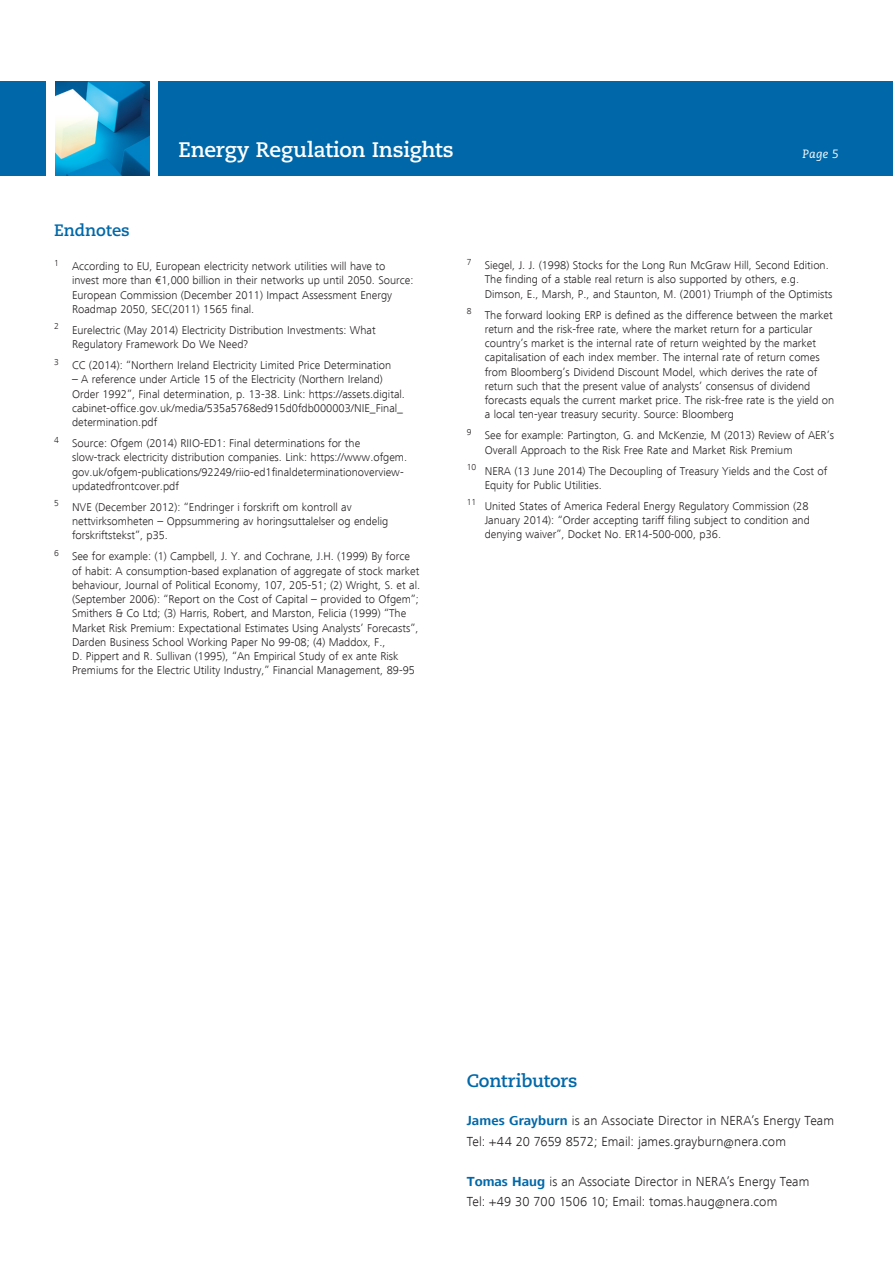
<style>
.page{position:relative;width:893px;height:1263px;background:#fff}
.page>*{position:absolute;margin:0;border:0;box-sizing:border-box;transform-origin:0 0}
.t1{font:700 21px "Caecilia";letter-spacing:-.01em;color:#fff}
.Text_9_5_13_no_space{font:700 18px "Caecilia";letter-spacing:-.005em;color:#0068a9}
.Heading_1{font:700 16.5px "Caecilia";color:#0068a9}
.Text_9_5_13_no_space-2{font:300 13.5px "Frutiger Next LT";letter-spacing:.005em;color:#231f20}
.Sidebar_Text{font:300 13.5px/20.2px "Frutiger Next LT";color:#231f20}
.t2{font:italic 12px "Caecilia";color:#fff}
.Endnote_text{font:300 11.7px/14.2px "Frutiger Next LT";color:#231f20}
.s1{font-weight:700;color:#0068a9}
</style>
<div class="page">
<img style="left:56px;top:82px;width:93px;height:94px">
<div style="left:159px;top:81px;width:734px;height:95px;background:#0068a9"></div>
<div style="left:0;top:81px;width:46px;height:95px;background:#0068a9"></div>
<h1 class="t1" style="left:178px;top:138px;width:277px">Energy Regulation Insights</h1>
<p class="t2" style="left:803px;top:147px;width:38px">Page 5</p>
<p class="Heading_1" style="left:54px;top:220px;width:77px">Endnotes</p>
<p class="Endnote_text" style="left:72px;top:259px;width:343px;text-indent:-18px"><sup>1</sup> According to EU, European electricity network utilities will have to invest more than €1,000 billion in their networks up until 2050. Source:<br>European Commission (December 2011) Impact Assessment Energy Roadmap 2050, SEC(2011) 1565 final.</p>
<p class="Endnote_text" style="left:72px;top:323px;width:305px;text-indent:-18px"><sup>2</sup> Eurelectric (May 2014) Electricity Distribution Investments: What<br>Regulatory Framework Do We Need?</p>
<p class="Endnote_text" style="left:54px;top:358px;width:339px"><sup>3</sup> CC (2014): “Northern Ireland Electricity Limited Price Determination</p>
<p class="Endnote_text" style="left:72px;top:372px;width:335px">– A reference under Article 15 of the Electricity (Northern Ireland)<br>Order 1992”, Final determination, p. 13-38. Link: https://assets.digital. cabinet-office.gov.uk/media/535a5768ed915d0fdb000003/NIE_Final_ determination.pdf</p>
<p class="Endnote_text" style="left:72px;top:436px;width:337px;text-indent:-18px"><sup>4</sup> Source: Ofgem (2014) RIIO-ED1: Final determinations for the slow-track electricity distribution companies. Link: https://www.ofgem. gov.uk/ofgem-publications/92249/riio-ed1finaldeterminationoverview&shy;updatedfrontcover.pdf</p>
<p class="Endnote_text" style="left:72px;top:500px;width:318px;text-indent:-18px"><sup>5</sup> NVE (December 2012): “Endringer i forskrift om kontroll av nettvirksomheten – Oppsummering av horingsuttalelser og endelig forskriftstekst”, p35.</p>
<p class="Endnote_text" style="left:72px;top:549px;width:350px;text-indent:-18px"><sup>6</sup> See for example: (1) Campbell, J. Y. and Cochrane, J.H. (1999) By force of habit: A consumption-based explanation of aggregate of stock market behaviour, Journal of Political Economy, 107, 205-51; (2) Wright, S. et al. (September 2006): “Report on the Cost of Capital – provided to Ofgem”; Smithers &amp; Co Ltd; (3) Harris, Robert, and Marston, Felicia (1999) “The Market Risk Premium: Expectational Estimates Using Analysts’ Forecasts”, Darden Business School Working Paper No 99-08; (4) Maddox, F.,<br>D. Pippert and R. Sullivan (1995), “An Empirical Study of ex ante Risk Premiums for the Electric Utility Industry,” Financial Management, 89-95</p>
<p class="Endnote_text" style="left:485px;top:258px;width:349px;text-indent:-18px"><sup>7</sup> Siegel, J. J. (1998) Stocks for the Long Run McGraw Hill, Second Edition.<br>The finding of a stable real return is also supported by others, e.g.<br>Dimson, E., Marsh, P., and Staunton, M. (2001) Triumph of the Optimists</p>
<p class="Endnote_text" style="left:485px;top:308px;width:351px;text-indent:-18px"><sup>8</sup> The forward looking ERP is defined as the difference between the market return and the risk-free rate, where the market return for a particular country’s market is the internal rate of return weighted by the market capitalisation of each index member. The internal rate of return comes from Bloomberg’s Dividend Discount Model, which derives the rate of return such that the present value of analysts’ consensus of dividend forecasts equals the current market price. The risk-free rate is the yield on a local ten-year treasury security. Source: Bloomberg</p>
<p class="Endnote_text" style="left:485px;top:428px;width:351px;text-indent:-18px"><sup>9</sup> See for example: Partington, G. and McKenzie, M (2013) Review of AER’s<br>Overall Approach to the Risk Free Rate and Market Risk Premium</p>
<p class="Endnote_text" style="left:485px;top:464px;width:344px;text-indent:-18px"><sup>10</sup> NERA (13 June 2014) The Decoupling of Treasury Yields and the Cost of<br>Equity for Public Utilities.</p>
<p class="Endnote_text" style="left:485px;top:499px;width:327px;text-align:justify;text-indent:-18px"><sup>11</sup> United States of America Federal Energy Regulatory Commission (28<br>January 2014): “Order accepting tariff filing subject to condition and denying waiver”, Docket No. ER14-500-000, p36.</p>
<p class="Text_9_5_13_no_space" style="left:467px;top:1070px;width:112px">Contributors</p>
<p class="Text_9_5_13_no_space-2" style="left:467px;top:1113px;width:369px"><span class="s1">James Grayburn</span> is an Associate Director in NERA’s Energy Team</p>
<p class="Text_9_5_13_no_space-2" style="left:467px;top:1133px;width:321px">Tel: +44 20 7659 8572; Email: james.grayburn@nera.com</p>
<p class="Sidebar_Text" style="left:467px;top:1171px;width:344px"><span class="s1">Tomas Haug</span> is an Associate Director in NERA’s Energy Team<br>Tel: +49 30 700 1506 10; Email: tomas.haug@nera.com</p>
</div>
